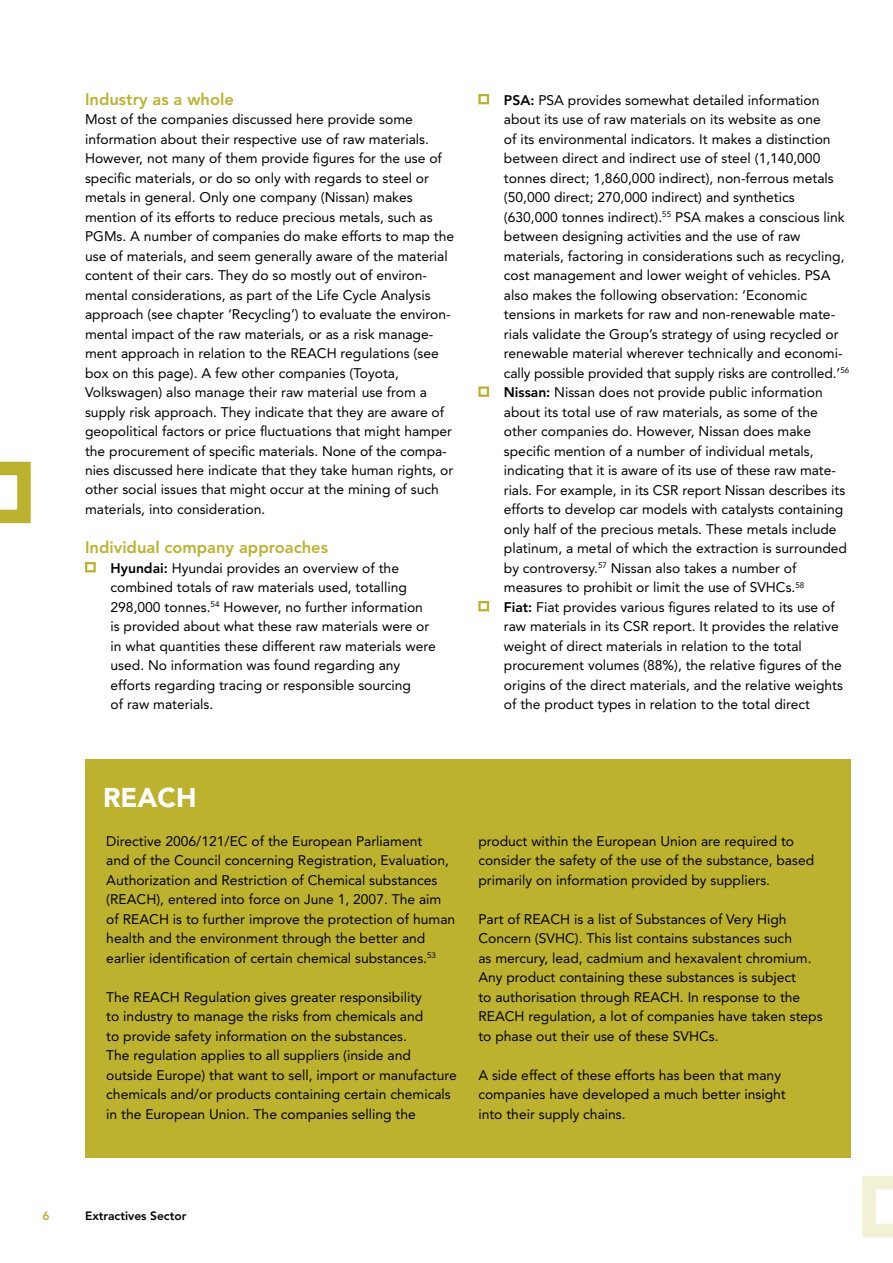
<style>
.page{position:relative;width:893px;height:1263px;background:#fff}
.page>*{position:absolute;margin:0;border:0;box-sizing:border-box;transform-origin:0 0}
.t1{font:900 27px "Avenir";color:#fff}
.t2{font:800 16.5px "Avenir";color:#bcb22e}
.t3{font:13.8px/19.5px "Avenir";color:#000}
.t4{font:800 12px "Avenir";color:#000}
.t5{font:800 12px "Avenir";color:#bcb22e}
.s1{font-weight:800}
</style>
<div class="page">
<svg style="left:0;top:462px;width:31px;height:61px"></svg>
<svg style="left:862px;top:1176px;width:31px;height:61px"></svg>
<div style="left:85px;top:562px;width:11px;height:10px;border:2px solid #bcb22e"></div>
<div style="left:478px;top:94px;width:11px;height:10px;border:2px solid #bcb22e"></div>
<div style="left:478px;top:386px;width:11px;height:11px;border:2px solid #bcb22e"></div>
<div style="left:478px;top:601px;width:11px;height:10px;border:2px solid #bcb22e"></div>
<div style="left:85px;top:759px;width:765px;height:399px;background:#bcb22e"></div>
<p class="t2" style="left:85px;top:89px;width:150px">Industry as a whole</p>
<p class="t3" style="left:85px;top:110px;width:371px">Most of the companies discussed here provide some information about their respective use of raw materials.<br>However, not many of them provide figures for the use of specific materials, or do so only with regards to steel or metals in general. Only one company (Nissan) makes mention of its efforts to reduce precious metals, such as PGMs. A number of companies do make efforts to map the use of materials, and seem generally aware of the material content of their cars. They do so mostly out of environ&shy;mental considerations, as part of the Life Cycle Analysis approach (see chapter ‘Recycling’) to evaluate the environ&shy;mental impact of the raw materials, or as a risk manage&shy;ment approach in relation to the REACH regulations (see box on this page). A few other companies (Toyota, Volkswagen) also manage their raw material use from a supply risk approach. They indicate that they are aware of geopolitical factors or price fluctuations that might hamper the procurement of specific materials. None of the compa&shy;nies discussed here indicate that they take human rights, or other social issues that might occur at the mining of such materials, into consideration.</p>
<p class="t2" style="left:85px;top:538px;width:244px">Individual company approaches</p>
<p class="t3" style="left:111px;top:558px;width:327px"><span class="s1">Hyundai:</span> Hyundai provides an overview of the combined totals of raw materials used, totalling 298,000 tonnes.<sup>54</sup> However, no further information<br>is provided about what these raw materials were or in what quantities these different raw materials were used. No information was found regarding any efforts regarding tracing or responsible sourcing<br>of raw materials.</p>
<p class="t3" style="left:504px;top:90px;width:347px"><span class="s1">PSA:</span> PSA provides somewhat detailed information about its use of raw materials on its website as one<br>of its environmental indicators. It makes a distinction between direct and indirect use of steel (1,140,000 tonnes direct; 1,860,000 indirect), non-ferrous metals (50,000 direct; 270,000 indirect) and synthetics (630,000 tonnes indirect).<sup>55</sup> PSA makes a conscious link between designing activities and the use of raw materials, factoring in considerations such as recycling, cost management and lower weight of vehicles. PSA also makes the following observation: ‘Economic tensions in markets for raw and non-renewable mate&shy;rials validate the Group’s strategy of using recycled or renewable material wherever technically and economi&shy;cally possible provided that supply risks are controlled.’<sup>56<br></sup><span class="s1">Nissan:</span> Nissan does not provide public information about its total use of raw materials, as some of the other companies do. However, Nissan does make specific mention of a number of individual metals, indicating that it is aware of its use of these raw mate&shy;rials. For example, in its CSR report Nissan describes its efforts to develop car models with catalysts containing only half of the precious metals. These metals include platinum, a metal of which the extraction is surrounded by controversy.<sup>57</sup> Nissan also takes a number of measures to prohibit or limit the use of SVHCs.<sup>58<br></sup><span class="s1">Fiat:</span> Fiat provides various figures related to its use of raw materials in its CSR report. It provides the relative weight of direct materials in relation to the total procurement volumes (88%), the relative figures of the origins of the direct materials, and the relative weights of the product types in relation to the total direct</p>
<h1 class="t1" style="left:103px;top:781px;width:95px">REACH</h1>
<p class="t3" style="left:106px;top:831px;width:350px">Directive 2006/121/EC of the European Parliament<br>and of the Council concerning Registration, Evaluation, Authorization and Restriction of Chemical substances (REACH), entered into force on June 1, 2007. The aim of REACH is to further improve the protection of human health and the environment through the better and earlier identification of certain chemical substances.<sup>53</sup></p>
<p class="t3" style="left:106px;top:987px;width:352px">The REACH Regulation gives greater responsibility<br>to industry to manage the risks from chemicals and<br>to provide safety information on the substances.<br>The regulation applies to all suppliers (inside and outside Europe) that want to sell, import or manufacture chemicals and/or products containing certain chemicals in the European Union. The companies selling the</p>
<p class="t3" style="left:478px;top:831px;width:337px">product within the European Union are required to consider the safety of the use of the substance, based primarily on information provided by suppliers.</p>
<p class="t3" style="left:478px;top:909px;width:346px">Part of REACH is a list of Substances of Very High Concern (SVHC). This list contains substances such<br>as mercury, lead, cadmium and hexavalent chromium.<br>Any product containing these substances is subject<br>to authorisation through REACH. In response to the REACH regulation, a lot of companies have taken steps to phase out their use of these SVHCs.</p>
<p class="t3" style="left:478px;top:1065px;width:309px">A side effect of these efforts has been that many companies have developed a much better insight into their supply chains.</p>
<p class="t5" style="left:43px;top:1209px;width:9px">6</p>
<p class="t4" style="left:85px;top:1209px;width:103px">Extractives Sector</p>
</div>
